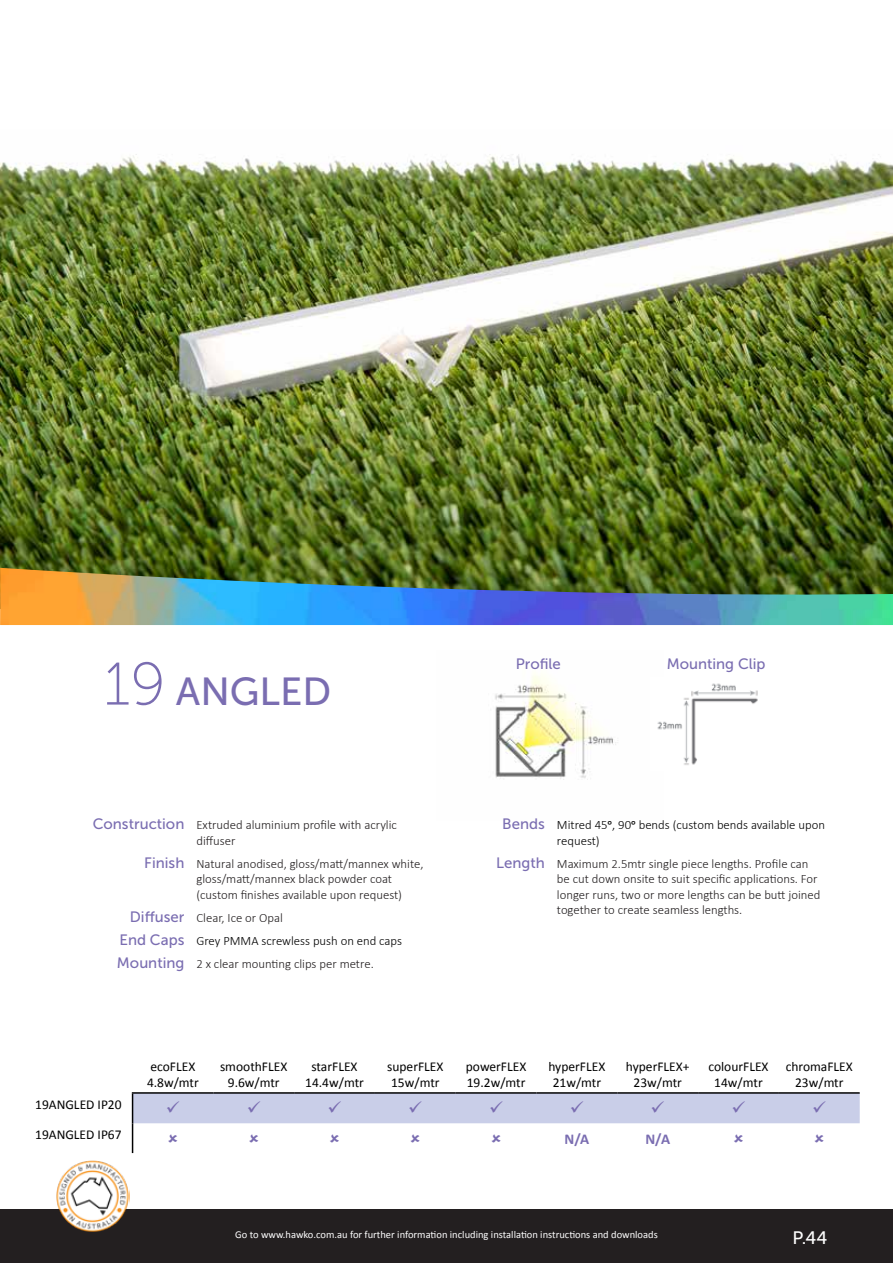
<style>
.page{position:relative;width:893px;height:1263px;background:#fff}
.page>*{position:absolute;margin:0;border:0;box-sizing:border-box;transform-origin:0 0}
.t1{font:39px "Museo Sans 500";color:#7a6db1}
.t2{font:18px "Museo Sans 500";color:#fff}
.t3{font:15px "Museo Sans 500";color:#7a6db1}
.t4{font:700 15px "Calibri";color:#7a6db1}
.t5{font:13.5px/16.2px "Calibri";color:#000;text-align:center}
.t6{font:300 12.75px/15.3px "Calibri";color:#231f20}
.t7{font:300 12.75px/15.3px "Calibri";color:#000}
.t8{font:10.5px "Calibri";color:#fff}
.s1{font-family:"Museo Sans 100";font-size:60px}
.s2{font-family:"Museo Sans 500";font-weight:400;font-size:15px;color:#7a6db1}
.s3{color:#000}
.s4{font-weight:400}
</style>
<div class="page">
<div style="left:0;top:1209px;width:893px;height:54px;background:#231f20"></div>
<img style="left:495px;top:674px;width:123px;height:106px">
<img style="left:0;top:154px;width:893px;height:414px">
<hr style="left:132px;top:1123px;width:1px;height:30px;background:#000">
<hr style="left:132px;top:1092px;width:81px;height:2px;background:#000">
<hr style="left:213px;top:1092px;width:81px;height:2px;background:#000">
<hr style="left:294px;top:1092px;width:81px;height:2px;background:#000">
<hr style="left:375px;top:1092px;width:81px;height:2px;background:#000">
<hr style="left:456px;top:1092px;width:80px;height:2px;background:#000">
<hr style="left:536px;top:1092px;width:81px;height:2px;background:#000">
<hr style="left:617px;top:1092px;width:81px;height:2px;background:#000">
<hr style="left:698px;top:1092px;width:81px;height:2px;background:#000">
<hr style="left:779px;top:1092px;width:81px;height:2px;background:#000">
<img style="left:657px;top:683px;width:101px;height:82px">
<img style="left:56px;top:1160px;width:73px;height:72px">
<img style="left:0;top:568px;width:893px;height:57px">
<div style="left:132px;top:1093px;width:728px;height:30px;background:#c9cee8"></div>
<h1 class="t1" style="left:104px;top:670px;width:229px"><span class="s1">19</span> ANGLED</h1>
<p class="t6" style="left:196px;top:817px;width:202px;text-indent:-104px"><span class="s2">Construction</span> Extruded aluminium profile with acrylic diffuser</p>
<p class="t6" style="left:196px;top:856px;width:229px;text-indent:-52px"><span class="s2">Finish</span> Natural anodised, gloss/matt/mannex white, gloss/matt/mannex black powder coat (custom finishes available upon request)</p>
<p class="t6" style="left:117px;top:906px;width:287px;line-height:23.2px;text-indent:13px"><span class="s2">Diffuser</span> Clear, Ice or Opal<br><span class="s2">End Caps</span> <span class="s3">Grey PMMA screwless push on end caps<br></span><span class="s2">Mounting</span> 2 x clear mounting clips per metre.</p>
<p class="t3" style="left:516px;top:655px;width:47px">Profile</p>
<p class="t3" style="left:667px;top:655px;width:100px">Mounting Clip</p>
<p class="t7" style="left:557px;top:817px;width:270px;text-indent:-55px"><span class="s2">Bends</span> Mitred 45<span class="s4">o</span>, 90<span class="s4">o</span> bends (custom bends available upon request)</p>
<p class="t6" style="left:557px;top:856px;width:265px;text-indent:-61px"><span class="s2">Length</span> Maximum 2.5mtr single piece lengths. Profile can be cut down onsite to suit specific applications. For longer runs, two or more lengths can be butt joined together to create seamless lengths.</p>
<p class="t5" style="left:147px;top:1058px;width:53px;text-align:left">ecoFLEX<br>4.8w/mtr</p>
<p class="t5" style="left:220px;top:1058px;width:69px">smoothFLEX<br>9.6w/mtr</p>
<p class="t5" style="left:305px;top:1058px;width:60px">starFLEX<br>14.4w/mtr</p>
<p class="t5" style="left:387px;top:1058px;width:58px;text-align:left">superFLEX<br>15w/mtr</p>
<p class="t5" style="left:466px;top:1058px;width:62px;text-align:left">powerFLEX<br>19.2w/mtr</p>
<p class="t5" style="left:548px;top:1058px;width:58px">hyperFLEX<br>21w/mtr</p>
<p class="t5" style="left:626px;top:1058px;width:65px">hyperFLEX+<br>23w/mtr</p>
<p class="t5" style="left:708px;top:1058px;width:62px">colourFLEX<br>14w/mtr</p>
<p class="t5" style="left:786px;top:1058px;width:69px">chromaFLEX<br>23w/mtr</p>
<p class="t5" style="left:35px;top:1096px;width:88px">19ANGLED IP20</p>
<p class="t5" style="left:35px;top:1127px;width:88px">19ANGLED IP67</p>
<p class="t4" style="left:565px;top:1129px;width:26px">N/A</p>
<p class="t4" style="left:645px;top:1129px;width:26px">N/A</p>
<p class="t8" style="left:235px;top:1228px;width:424px">Go to www.hawko.com.au for further information including installation instructions and downloads</p>
<h2 class="t2" style="left:793px;top:1227px;width:36px">P.44</h2>
</div>
